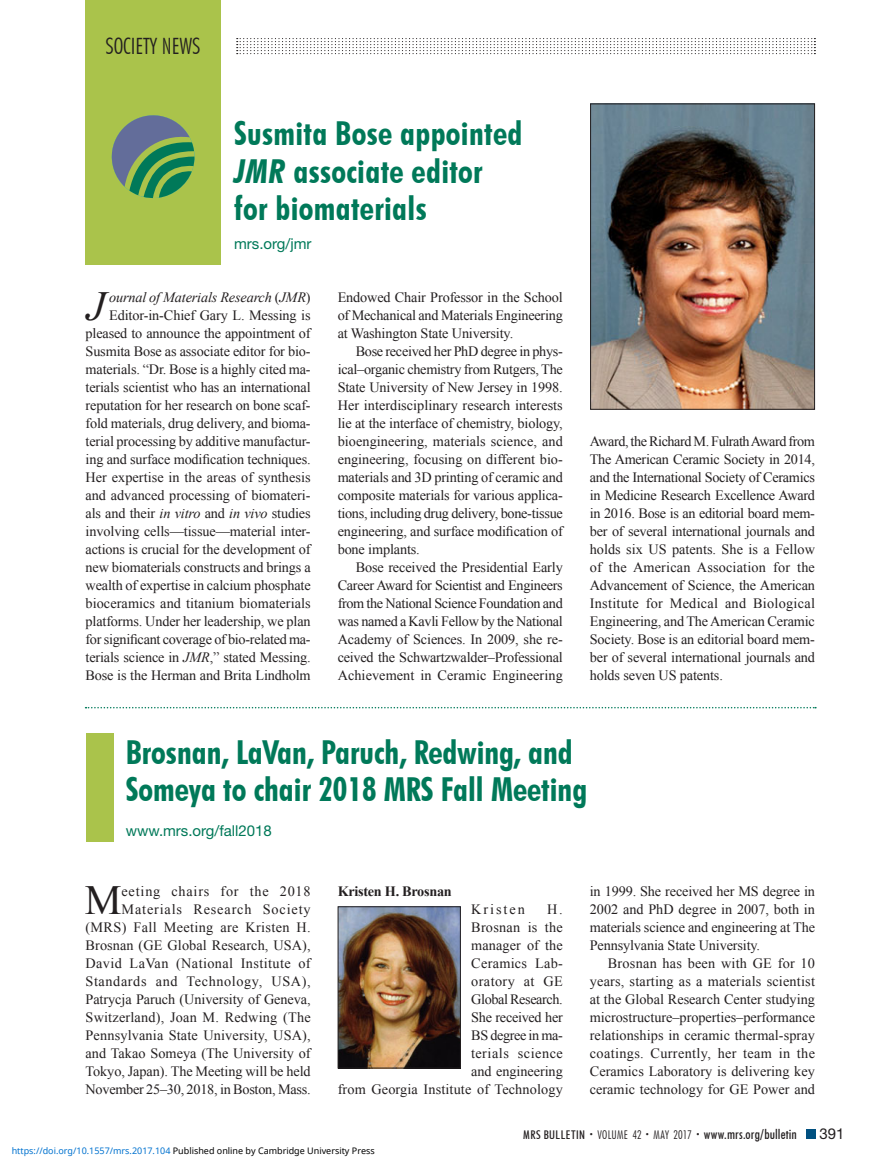
<style>
.page{position:relative;width:878px;height:1175px;background:#fff}
.page>*{position:absolute;margin:0;border:0;box-sizing:border-box;transform-origin:0 0}
.t1{font:italic 41.4px "Times New Roman";color:#231f20}
.t2{font:41.4px "Times New Roman";color:#231f20}
.t3{font:700 condensed 33px/37.5px "Futura BT";color:#007959}
.t4{font:300 condensed 22.5px "Futura BT";color:#231f20}
.t5{font:15px "Helvetica Neue LT Std";color:#007959}
.t6{font:15px "Helvetica Neue LT Std";color:#231f20}
.t7{font:14.25px/18px "Times New Roman";letter-spacing:-.01em;color:#231f20;text-align:justify}
.t8{font:14.25px/18px "Times New Roman";letter-spacing:.01em;color:#231f20;text-align:right}
.t9{font:700 14.25px "Times New Roman";letter-spacing:-.02em;color:#231f20}
.t10{font:14.25px "Times New Roman";letter-spacing:.135em;color:#231f20}
.t11{font:500 condensed 13.5px "Futura BT";letter-spacing:.01em;color:#231f20}
.t12{font:9px "Noto Sans";color:#000}
.s1{font-style:italic}
.s2{color:#0172cf}
.s3{font-size:12px}
.s4{font-weight:300;font-size:7.5px}
.s5{font-weight:300;font-size:12px}
</style>
<div class="page">
<div style="left:806px;top:1130px;width:9px;height:8px;background:#005080"></div>
<div style="left:85px;top:0;width:135px;height:265px;background:#aac34b"></div>
<svg style="left:237px;top:38px;width:578px;height:16px"></svg>
<svg style="left:112px;top:115px;width:82px;height:83px"></svg>
<img style="left:592px;top:106px;width:220px;height:302px">
<div style="left:590px;top:104px;width:224px;height:306px;border:1px solid #231f20"></div>
<div style="left:87px;top:733px;width:27px;height:108px;background:#aac34b"></div>
<img style="left:340px;top:908px;width:118px;height:158px">
<div style="left:338px;top:906px;width:122px;height:162px;border:1px solid #231f20"></div>
<svg style="left:86px;top:707px;width:729px;height:1px"></svg>
<h3 class="t4" style="left:105px;top:32px;width:96px">SOCIETY NEWS</h3>
<h2 class="t3" style="left:234px;top:115px;width:290px">Susmita Bose appointed<br><span class="s1">JMR</span> associate editor for biomaterials</h2>
<p class="t5" style="left:234px;top:238px;width:79px">mrs.org/jmr</p>
<p class="t7" style="left:85px;top:288px;width:227px;text-align:right"><span class="s1">ournal of Materials Research</span> (<span class="s1">JMR</span>)<br>Editor-in-Chief Gary L. Messing is pleased to announce the appointment of Susmita Bose as associate editor for bio&shy;materials. “Dr. Bose is a highly cited ma&shy;terials scientist who has an international reputation for her research on bone scaf&shy;fold materials, drug delivery, and bioma&shy;terial processing by additive manufactur&shy;ing and surface modification techniques.<br>Her expertise in the areas of synthesis and advanced processing of biomateri&shy;als and their <span class="s1">in vitro</span> and <span class="s1">in vivo</span> studies involving cells—tissue—material inter&shy;actions is crucial for the development of new biomaterials constructs and brings a wealth of expertise in calcium phosphate bioceramics and titanium biomaterials platforms. Under her leadership, we plan for significant coverage of bio-related ma&shy;terials science in <span class="s1">JMR</span>,” stated Messing.<br>Bose is the Herman and Brita Lindholm</p>
<p class="t7" style="left:337px;top:288px;width:227px">Endowed Chair Professor in the School of Mechanical and Materials Engineering at Washington State University.</p>
<h1 class="t1" style="left:87px;top:283px;width:20px">J</h1>
<p class="t7" style="left:337px;top:342px;width:227px;text-indent:18px">Bose received her PhD degree in phys&shy;ical–organic chemistry from Rutgers, The State University of New Jersey in 1998.<br>Her interdisciplinary research interests lie at the interface of chemistry, biology, bioengineering, materials science, and engineering, focusing on different bio&shy;materials and 3D printing of ceramic and composite materials for various applica&shy;tions, including drug delivery, bone-tissue engineering, and surface modification of bone implants.</p>
<p class="t7" style="left:337px;top:558px;width:227px;text-indent:18px">Bose received the Presidential Early Career Award for Scientist and Engineers from the National Science Foundation and was named a Kavli Fellow by the National Academy of Sciences. In 2009, she re&shy;ceived the Schwartzwalder–Professional Achievement in Ceramic Engineering</p>
<p class="t7" style="left:589px;top:432px;width:227px">Award, the Richard M. Fulrath Award from The American Ceramic Society in 2014, and the International Society of Ceramics in Medicine Research Excellence Award in 2016. Bose is an editorial board mem&shy;ber of several international journals and holds six US patents. She is a Fellow of the American Association for the Advancement of Science, the American Institute for Medical and Biological Engineering, and The American Ceramic Society. Bose is an editorial board mem&shy;ber of several international journals and holds seven US patents.</p>
<h2 class="t3" style="left:126px;top:733px;width:463px">Brosnan, LaVan, Paruch, Redwing, and<br>Someya to chair 2018 MRS Fall Meeting</h2>
<p class="t5" style="left:126px;top:825px;width:148px">www.mrs.org/fall2018</p>
<p class="t8" style="left:85px;top:882px;width:227px">eeting chairs for the 2018<br>Materials Research Society (MRS) Fall Meeting are Kristen H.<br>Brosnan (GE Global Research, USA), David LaVan (National Institute of Standards and Technology, USA), Patrycja Paruch (University of Geneva, Switzerland), Joan M. Redwing (The Pennsylvania State University, USA), and Takao Someya (The University of Tokyo, Japan). The Meeting will be held November 25–30, 2018, in Boston, Mass.</p>
<p class="t9" style="left:337px;top:883px;width:116px">Kristen H. Brosnan</p>
<h1 class="t2" style="left:85px;top:877px;width:38px">M</h1>
<p class="t10" style="left:471px;top:901px;width:55px">Kristen</p>
<p class="t8" style="left:337px;top:900px;width:227px">H.<br>Brosnan is the<br>manager of the<br>Ceramics Lab-<br>oratory at GE<br>Global Research.<br>She received her<br>BS degree in ma-<br>terials science<br>and engineering<br>from Georgia Institute of Technology</p>
<p class="t7" style="left:590px;top:882px;width:227px">in 1999. She received her MS degree in 2002 and PhD degree in 2007, both in materials science and engineering at The Pennsylvania State University.</p>
<p class="t7" style="left:590px;top:954px;width:227px;text-indent:18px">Brosnan has been with GE for 10 years, starting as a materials scientist at the Global Research Center studying microstructure–properties–performance relationships in ceramic thermal-spray coatings. Currently, her team in the Ceramics Laboratory is delivering key ceramic technology for GE Power and</p>
<p class="t12" style="left:12px;top:1143px;width:364px"><span class="s2">https://doi.org/10.1557/mrs.2017.104</span> Published online by Cambridge University Press</p>
<p class="t11" style="left:523px;top:1126px;width:275px"><span class="s3">MRS BULLETIN</span> <span class="s4">•</span> <span class="s5">VOLUME 42</span> <span class="s4">•</span> <span class="s5">MAY 2017</span> <span class="s4">•</span> www.mrs.org/bulletin</p>
<p class="t6" style="left:819px;top:1128px;width:27px">391</p>
</div>
